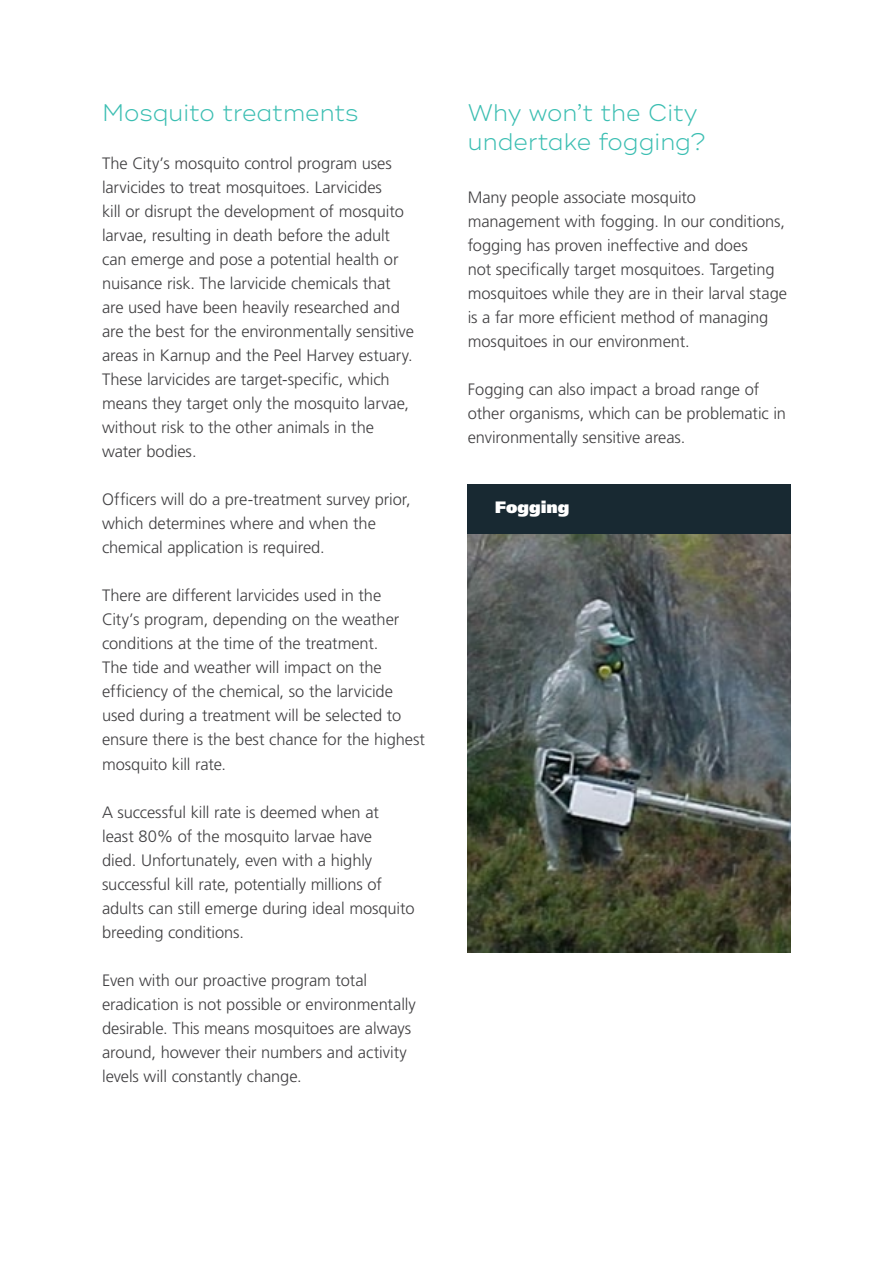
<style>
.page{position:relative;width:893px;height:1263px;background:#fff}
.page>*{position:absolute;margin:0;border:0;box-sizing:border-box;transform-origin:0 0}
.t1{font:300 24px/28.8px "Ridley Grotesk";color:#3bbeb2}
.t2{font:300 16.5px/24px "Frutiger LT Std";letter-spacing:-.005em;color:#414042}
.t3{font:900 16.5px "Frutiger LT Std";color:#fff}
</style>
<div class="page">
<img style="left:468px;top:534px;width:323px;height:418px">
<div style="left:468px;top:485px;width:323px;height:49px;background:#182932"></div>
<h1 class="t1" style="left:102px;top:99px;width:258px">Mosquito treatments</h1>
<p class="t2" style="left:102px;top:152px;width:313px">The City’s mosquito control program uses larvicides to treat mosquitoes. Larvicides<br>kill or disrupt the development of mosquito larvae, resulting in death before the adult can emerge and pose a potential health or nuisance risk. The larvicide chemicals that are used have been heavily researched and are the best for the environmentally sensitive areas in Karnup and the Peel Harvey estuary.<br>These larvicides are target-specific, which means they target only the mosquito larvae, without risk to the other animals in the water bodies.</p>
<p class="t2" style="left:102px;top:488px;width:310px">Officers will do a pre-treatment survey prior, which determines where and when the chemical application is required.</p>
<p class="t2" style="left:102px;top:584px;width:324px">There are different larvicides used in the<br>City’s program, depending on the weather conditions at the time of the treatment.<br>The tide and weather will impact on the efficiency of the chemical, so the larvicide used during a treatment will be selected to ensure there is the best chance for the highest mosquito kill rate.</p>
<p class="t2" style="left:102px;top:800px;width:314px">A successful kill rate is deemed when at least 80% of the mosquito larvae have<br>died. Unfortunately, even with a highly successful kill rate, potentially millions of adults can still emerge during ideal mosquito breeding conditions.</p>
<p class="t2" style="left:102px;top:968px;width:315px">Even with our proactive program total eradication is not possible or environmentally desirable. This means mosquitoes are always around, however their numbers and activity levels will constantly change.</p>
<h1 class="t1" style="left:468px;top:99px;width:240px">Why won’t the City undertake fogging?</h1>
<p class="t2" style="left:468px;top:185px;width:321px">Many people associate mosquito management with fogging. In our conditions, fogging has proven ineffective and does<br>not specifically target mosquitoes. Targeting mosquitoes while they are in their larval stage is a far more efficient method of managing mosquitoes in our environment.</p>
<p class="t2" style="left:468px;top:377px;width:320px">Fogging can also impact a broad range of other organisms, which can be problematic in environmentally sensitive areas.</p>
<p class="t3" style="left:495px;top:497px;width:76px">Fogging</p>
</div>
